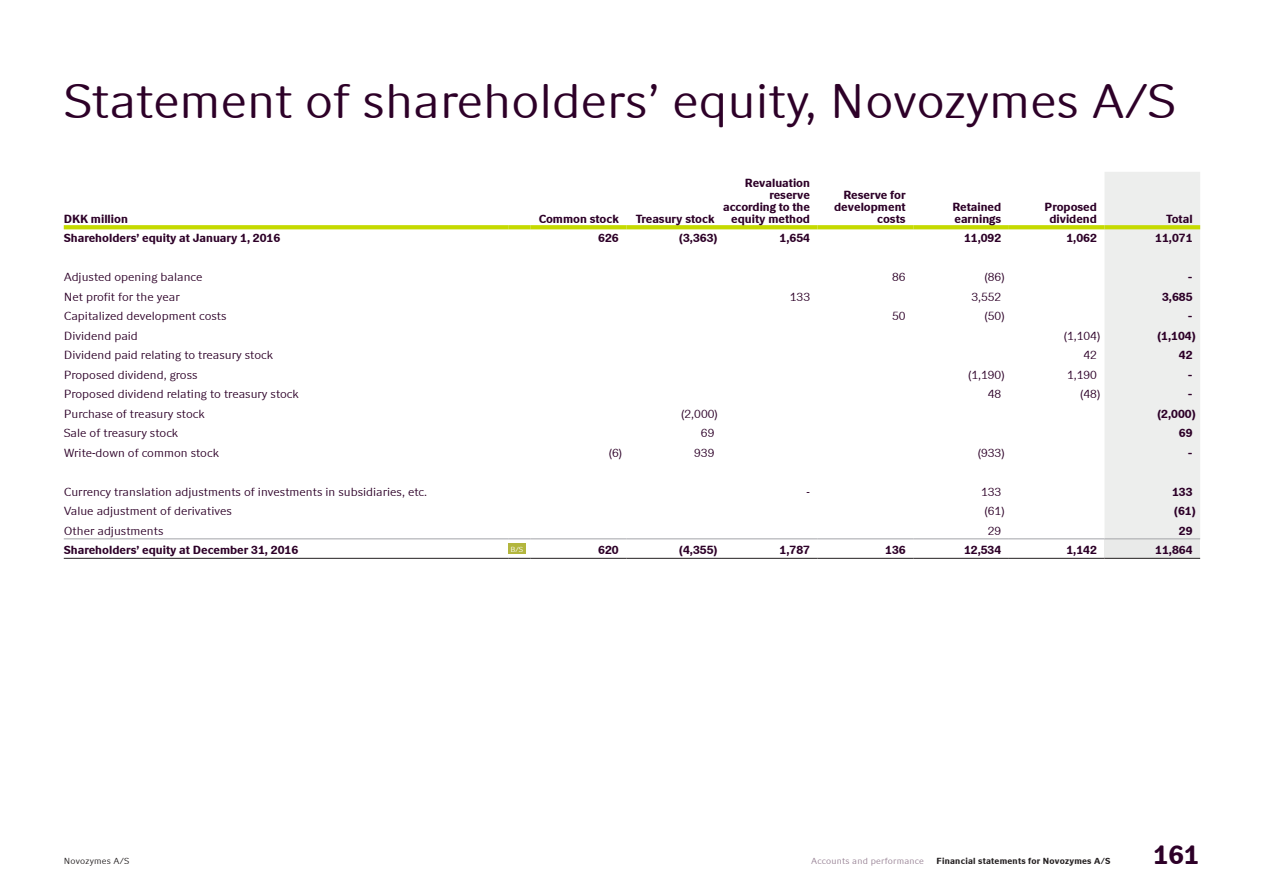
<style>
.page{position:relative;width:1263px;height:893px;background:#fff}
.page>*{position:absolute;margin:0;border:0;box-sizing:border-box;transform-origin:0 0}
.Header1{font:49.5px "Novozymes";color:#2d0028}
.t1{font:700 27px "Novozymes";color:#2d0028}
.Table__TextLeft-No{font:12px "Novozymes";color:#2d0028}
.Table__TextRight-B{font:700 12px/12px "Novozymes";color:#2d0028;text-align:right}
.Table__TextLeft-Bo{font:700 12px "Novozymes";color:#2d0028}
.Table__TextRight-N{font:12px "Novozymes";color:#2d0028}
.Table__BodyText{font:12px "Novozymes";color:#2d0028}
.Pagenumber__Footer{font:700 9px "Novozymes";letter-spacing:.025em;color:#231f20}
.Pagenumber__Footer-2{font:9px "Novozymes";letter-spacing:.025em;color:#968093}
.t2{font:9px "Novozymes";letter-spacing:.025em;color:#231f20}
.t3{font:7.5px "Novozymes";color:#fff}
</style>
<div class="page">
<svg style="left:1104px;top:172px;width:96px;height:366px;background:#edeeed"></svg>
<div style="left:1104px;top:539px;width:96px;height:19px;background:#e9eae9"></div>
<svg style="left:64px;top:225px;width:444px;height:4px;background:#c7db09"></svg>
<svg style="left:508px;top:225px;width:23px;height:4px"></svg>
<svg style="left:531px;top:225px;width:95px;height:4px"></svg>
<svg style="left:626px;top:225px;width:96px;height:4px"></svg>
<svg style="left:722px;top:225px;width:96px;height:4px"></svg>
<svg style="left:818px;top:225px;width:95px;height:4px"></svg>
<svg style="left:913px;top:225px;width:96px;height:4px"></svg>
<svg style="left:1009px;top:225px;width:95px;height:4px"></svg>
<svg style="left:1104px;top:225px;width:96px;height:4px"></svg>
<hr style="left:64px;top:538px;width:444px;height:1px;background:#a8a9ad">
<hr style="left:64px;top:558px;width:444px;height:1px;background:#231f20">
<svg style="left:508px;top:538px;width:23px;height:1px"></svg>
<svg style="left:508px;top:558px;width:23px;height:1px"></svg>
<hr style="left:531px;top:538px;width:95px;height:1px;background:#a8a9ad">
<hr style="left:531px;top:558px;width:95px;height:1px;background:#231f20">
<hr style="left:626px;top:538px;width:96px;height:1px;background:#a8a9ad">
<hr style="left:626px;top:558px;width:96px;height:1px;background:#231f20">
<hr style="left:722px;top:538px;width:96px;height:1px;background:#a8a9ad">
<hr style="left:722px;top:558px;width:96px;height:1px;background:#231f20">
<hr style="left:818px;top:538px;width:95px;height:1px;background:#a8a9ad">
<hr style="left:818px;top:558px;width:95px;height:1px;background:#231f20">
<hr style="left:913px;top:538px;width:96px;height:1px;background:#a8a9ad">
<hr style="left:913px;top:558px;width:96px;height:1px;background:#231f20">
<hr style="left:1009px;top:538px;width:95px;height:1px;background:#a8a9ad">
<hr style="left:1009px;top:558px;width:95px;height:1px;background:#231f20">
<hr style="left:1104px;top:538px;width:96px;height:1px;background:#a8a9ad">
<hr style="left:1104px;top:558px;width:96px;height:1px;background:#231f20">
<div style="left:508px;top:543px;width:17px;height:11px;background:#b3b63e"></div>
<p class="Header1" style="left:64px;top:73px;width:1113px">Statement of shareholders’ equity, Novozymes A/S</p>
<p class="Table__TextLeft-Bo" style="left:64px;top:212px;width:66px">DKK million</p>
<p class="Table__TextRight-B" style="left:539px;top:213px;width:81px">Common stock</p>
<p class="Table__TextRight-B" style="left:636px;top:213px;width:80px">Treasury stock</p>
<p class="Table__TextRight-B" style="left:723px;top:177px;width:88px">Revaluation reserve according to the equity method</p>
<p class="Table__TextRight-B" style="left:834px;top:189px;width:73px">Reserve for development costs</p>
<p class="Table__TextRight-B" style="left:952px;top:201px;width:50px;text-align:left">Retained earnings</p>
<p class="Table__TextRight-B" style="left:1045px;top:201px;width:54px;text-align:center">Proposed dividend</p>
<p class="Table__TextRight-B" style="left:1166px;top:213px;width:28px">Total</p>
<p class="Table__TextLeft-Bo" style="left:64px;top:232px;width:218px">Shareholders’ equity at January 1, 2016</p>
<p class="Table__TextRight-B" style="left:598px;top:232px;width:22px">626</p>
<p class="Table__TextRight-B" style="left:679px;top:232px;width:40px">(3,363)</p>
<p class="Table__TextRight-B" style="left:779px;top:232px;width:32px">1,654</p>
<p class="Table__TextRight-B" style="left:964px;top:232px;width:39px">11,092</p>
<p class="Table__TextRight-B" style="left:1066px;top:232px;width:32px">1,062</p>
<p class="Table__TextRight-B" style="left:1155px;top:232px;width:39px">11,071</p>
<p class="Table__BodyText" style="left:64px;top:270px;width:140px">Adjusted opening balance</p>
<p class="Table__TextRight-N" style="left:892px;top:270px;width:15px">86</p>
<p class="Table__TextRight-N" style="left:985px;top:270px;width:21px">(86)</p>
<p class="Table__TextRight-B" style="left:1188px;top:271px;width:6px">-</p>
<p class="Table__TextLeft-No" style="left:64px;top:290px;width:117px">Net profit for the year</p>
<p class="Table__TextRight-N" style="left:790px;top:290px;width:22px">133</p>
<p class="Table__TextRight-N" style="left:971px;top:290px;width:31px">3,552</p>
<p class="Table__TextRight-B" style="left:1162px;top:291px;width:32px">3,685</p>
<p class="Table__TextLeft-No" style="left:64px;top:309px;width:164px">Capitalized development costs</p>
<p class="Table__TextRight-N" style="left:892px;top:309px;width:15px">50</p>
<p class="Table__TextRight-N" style="left:985px;top:309px;width:21px">(50)</p>
<p class="Table__TextRight-B" style="left:1188px;top:310px;width:6px">-</p>
<p class="Table__TextLeft-No" style="left:64px;top:329px;width:76px">Dividend paid</p>
<p class="Table__TextRight-N" style="left:1064px;top:329px;width:38px">(1,104)</p>
<p class="Table__TextRight-B" style="left:1157px;top:330px;width:40px">(1,104)</p>
<p class="Table__TextLeft-No" style="left:64px;top:348px;width:211px">Dividend paid relating to treasury stock</p>
<p class="Table__TextRight-N" style="left:1083px;top:348px;width:15px">42</p>
<p class="Table__TextRight-B" style="left:1179px;top:349px;width:15px">42</p>
<p class="Table__TextLeft-No" style="left:64px;top:368px;width:135px">Proposed dividend, gross</p>
<p class="Table__TextRight-N" style="left:968px;top:368px;width:38px">(1,190)</p>
<p class="Table__TextRight-N" style="left:1067px;top:368px;width:31px">1,190</p>
<p class="Table__TextRight-B" style="left:1188px;top:369px;width:6px">-</p>
<p class="Table__TextLeft-No" style="left:64px;top:387px;width:236px">Proposed dividend relating to treasury stock</p>
<p class="Table__TextRight-N" style="left:988px;top:387px;width:15px">48</p>
<p class="Table__TextRight-N" style="left:1080px;top:387px;width:21px">(48)</p>
<p class="Table__TextRight-B" style="left:1188px;top:388px;width:6px">-</p>
<p class="Table__TextLeft-No" style="left:64px;top:407px;width:142px">Purchase of treasury stock</p>
<p class="Table__TextRight-N" style="left:681px;top:407px;width:38px">(2,000)</p>
<p class="Table__TextRight-B" style="left:1157px;top:408px;width:40px">(2,000)</p>
<p class="Table__TextLeft-No" style="left:64px;top:426px;width:116px">Sale of treasury stock</p>
<p class="Table__TextRight-N" style="left:701px;top:426px;width:15px">69</p>
<p class="Table__TextRight-B" style="left:1179px;top:427px;width:15px">69</p>
<p class="Table__TextLeft-No" style="left:64px;top:446px;width:157px">Write-down of common stock</p>
<p class="Table__TextRight-N" style="left:609px;top:446px;width:15px">(6)</p>
<p class="Table__TextRight-N" style="left:694px;top:446px;width:22px">939</p>
<p class="Table__TextRight-N" style="left:978px;top:446px;width:28px">(933)</p>
<p class="Table__TextRight-B" style="left:1188px;top:447px;width:6px">-</p>
<p class="Table__TextLeft-No" style="left:64px;top:485px;width:365px">Currency translation adjustments of investments in subsidiaries, etc.</p>
<p class="Table__TextRight-N" style="left:807px;top:485px;width:5px">-</p>
<p class="Table__TextRight-N" style="left:981px;top:485px;width:22px">133</p>
<p class="Table__TextRight-B" style="left:1172px;top:485px;width:22px">133</p>
<p class="Table__TextLeft-No" style="left:64px;top:504px;width:170px">Value adjustment of derivatives</p>
<p class="Table__TextRight-N" style="left:985px;top:504px;width:21px">(61)</p>
<p class="Table__TextRight-B" style="left:1174px;top:505px;width:24px">(61)</p>
<p class="Table__TextLeft-No" style="left:64px;top:524px;width:101px">Other adjustments</p>
<p class="Table__TextRight-N" style="left:988px;top:524px;width:15px">29</p>
<p class="Table__TextRight-B" style="left:1179px;top:524px;width:15px">29</p>
<p class="Table__TextLeft-Bo" style="left:64px;top:543px;width:236px">Shareholders’ equity at December 31, 2016</p>
<p class="t3" style="left:510px;top:545px;width:14px">B/S</p>
<p class="Table__TextRight-B" style="left:598px;top:544px;width:22px">620</p>
<p class="Table__TextRight-B" style="left:679px;top:544px;width:40px">(4,355)</p>
<p class="Table__TextRight-B" style="left:779px;top:544px;width:32px">1,787</p>
<p class="Table__TextRight-B" style="left:885px;top:544px;width:22px">136</p>
<p class="Table__TextRight-B" style="left:964px;top:544px;width:39px">12,534</p>
<p class="Table__TextRight-B" style="left:1066px;top:544px;width:32px">1,142</p>
<p class="Table__TextRight-B" style="left:1155px;top:544px;width:39px">11,864</p>
<p class="t2" style="left:64px;top:856px;width:67px">Novozymes A/S</p>
<p class="Pagenumber__Footer-2" style="left:811px;top:856px;width:114px">Accounts and performance</p>
<p class="Pagenumber__Footer" style="left:936px;top:856px;width:175px">Financial statements for Novozymes A/S</p>
<h2 class="t1" style="left:1153px;top:839px;width:48px">161</h2>
</div>
